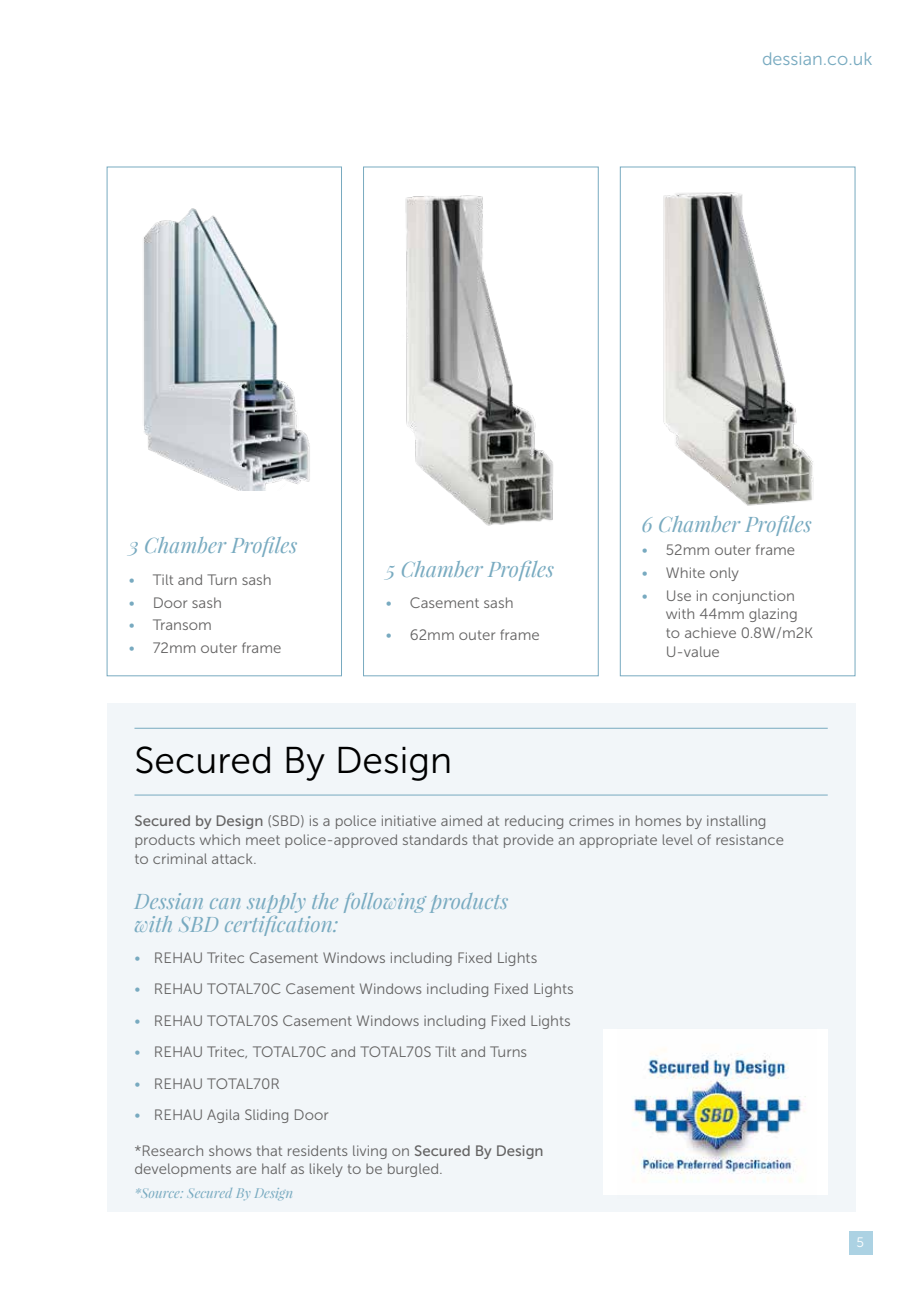
<style>
.page{position:relative;width:915px;height:1297px;background:#fff}
.page>*{position:absolute;margin:0;border:0;box-sizing:border-box;transform-origin:0 0}
.t1{font:37.2px "Museo Sans 300";color:#000}
.t2{font:italic 21px/22.5px "Playfair Display";color:#78aac0}
.t3{font:18px "Museo Sans 300";color:#78aac0}
.t4{font:15px/18.6px "Museo Sans 300";color:#646363}
.t5{font:13.65px "Museo Sans 300";color:#fff}
.t6{font:italic 13.5px "Playfair Display";color:#78aac0}
.s1{color:#78aac0}
.s2{font-family:"Museo Sans 500"}
</style>
<div class="page">
<div style="left:107px;top:704px;width:748px;height:508px;background:#f2f6f9"></div>
<hr style="left:134px;top:795px;width:693px;height:1px;background:#78aac0">
<hr style="left:134px;top:728px;width:693px;height:1px;background:#78aac0">
<img style="left:143px;top:208px;width:167px;height:282px">
<img style="left:405px;top:195px;width:148px;height:331px">
<div style="left:107px;top:167px;width:235px;height:509px;border:1px solid #78aac0"></div>
<div style="left:363px;top:167px;width:235px;height:509px;border:1px solid #78aac0"></div>
<div style="left:619px;top:167px;width:236px;height:509px;border:1px solid #78aac0"></div>
<div style="left:602px;top:1029px;width:225px;height:166px;background:#fff"></div>
<img style="left:632px;top:1049px;width:174px;height:134px">
<img style="left:663px;top:192px;width:151px;height:314px">
<div style="left:848px;top:1231px;width:24px;height:24px;background:#acd2e3"></div>
<p class="t3" style="left:761px;top:49px;width:112px">dessian.co.uk</p>
<h2 class="t2" style="left:129px;top:534px;width:170px">3 Chamber Profiles</h2>
<p class="t4" style="left:129px;top:570px;width:144px"><span class="s1">•</span> Tilt and Turn sash</p>
<p class="t4" style="left:129px;top:593px;width:95px"><span class="s1">•</span> Door sash</p>
<p class="t4" style="left:129px;top:616px;width:84px"><span class="s1">•</span> Transom</p>
<p class="t4" style="left:129px;top:639px;width:154px"><span class="s1">•</span> 72mm outer frame</p>
<h2 class="t2" style="left:386px;top:557px;width:170px">5 Chamber Profiles</h2>
<p class="t4" style="left:386px;top:594px;width:129px"><span class="s1">•</span> Casement sash</p>
<p class="t4" style="left:386px;top:625px;width:155px"><span class="s1">•</span> 62mm outer frame</p>
<h2 class="t2" style="left:641px;top:512px;width:171px">6 Chamber Profiles</h2>
<p class="t4" style="left:641px;top:541px;width:155px"><span class="s1">•</span> 52mm outer frame</p>
<p class="t4" style="left:641px;top:563px;width:99px"><span class="s1">•</span> White only</p>
<p class="t4" style="left:665px;top:586px;width:149px;text-indent:-24px"><span class="s1">•</span> Use in conjunction with 44mm glazing to achieve 0.8W/m2K<br>U-value</p>
<h1 class="t1" style="left:134px;top:740px;width:319px">Secured By Design</h1>
<p class="t4" style="left:134px;top:812px;width:650px"><span class="s2">Secured by Design</span> (SBD) is a police initiative aimed at reducing crimes in homes by installing products which meet police-approved standards that provide an appropriate level of resistance to criminal attack.</p>
<h2 class="t2" style="left:134px;top:889px;width:375px">Dessian can supply the following products with SBD certification:</h2>
<p class="t4" style="left:134px;top:949px;width:404px"><span class="s1">•</span> REHAU Tritec Casement Windows including Fixed Lights</p>
<p class="t4" style="left:134px;top:980px;width:440px"><span class="s1">•</span> REHAU TOTAL70C Casement Windows including Fixed Lights</p>
<p class="t4" style="left:134px;top:1011px;width:438px"><span class="s1">•</span> REHAU TOTAL70S Casement Windows including Fixed Lights</p>
<p class="t4" style="left:134px;top:1043px;width:394px"><span class="s1">•</span> REHAU Tritec, TOTAL70C and TOTAL70S Tilt and Turns</p>
<p class="t4" style="left:134px;top:1074px;width:147px"><span class="s1">•</span> REHAU TOTAL70R</p>
<p class="t4" style="left:134px;top:1105px;width:196px"><span class="s1">•</span> REHAU Agila Sliding Door</p>
<p class="t4" style="left:134px;top:1141px;width:410px">*Research shows that residents living on <span class="s2">Secured By Design </span>developments are half as likely to be burgled.</p>
<p class="t6" style="left:134px;top:1184px;width:160px">*Source: Secured By Design</p>
<p class="t5" style="left:856px;top:1235px;width:9px">5</p>
</div>
